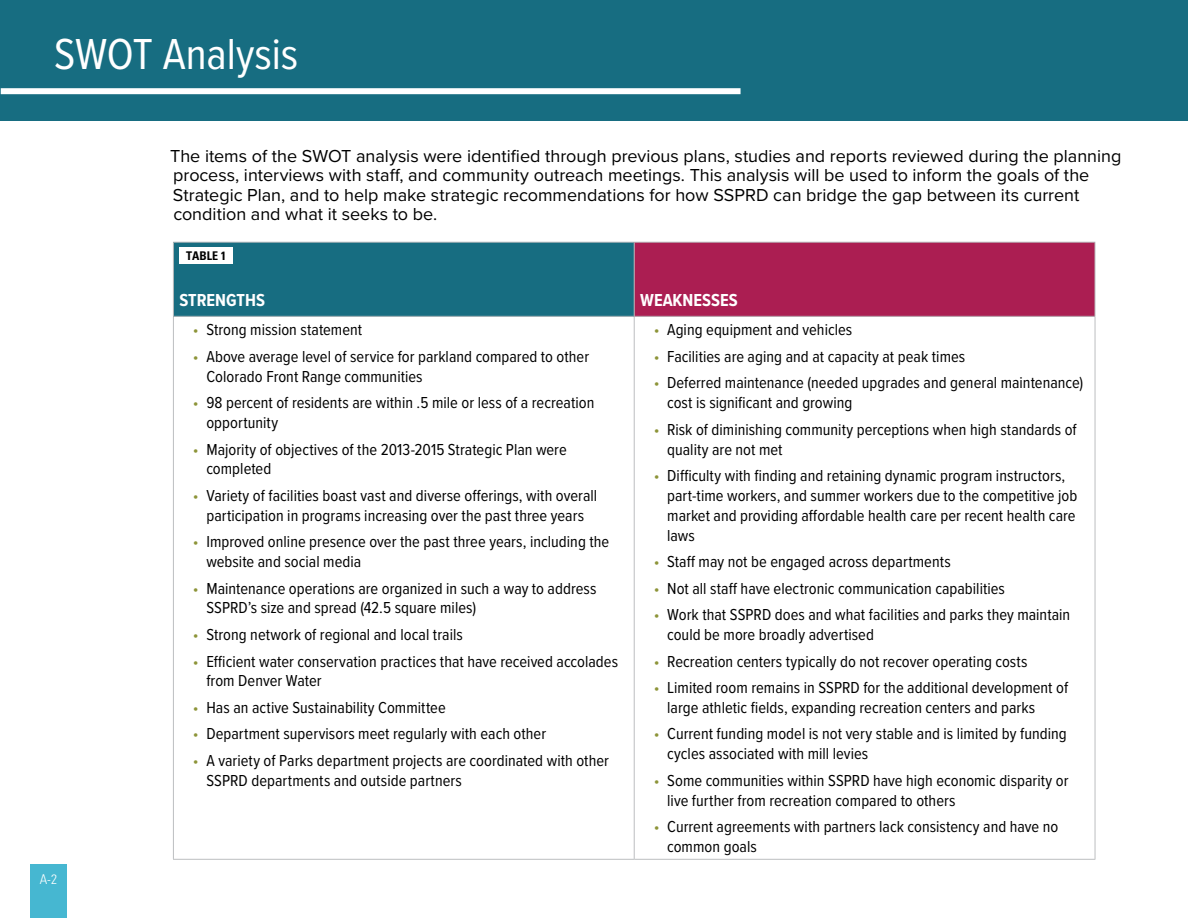
<style>
.page{position:relative;width:1188px;height:918px;background:#fff}
.page>*{position:absolute;margin:0;border:0;box-sizing:border-box;transform-origin:0 0}
.t1{font:45px "Proxima Nova Cond";color:#fff}
.t2{font:18px/19.5px "Proxima Nova";color:#000}
.t3{font:700 18px "Proxima Nova Cond";color:#fff}
.t4{font:16.5px/19.8px "Proxima Nova Cond";color:#000}
.t5{font:300 condensed 13.5px "Univers";color:#fff}
.t6{font:700 condensed 12px "Univers";color:#000}
.s1{color:#8d9438}
</style>
<div class="page">
<div style="left:0;top:0;width:1188px;height:121px;background:#176d81"></div>
<div style="left:1px;top:88px;width:740px;height:6px;background:#fff"></div>
<div style="left:173px;top:242px;width:461px;height:74px;background:#176d81"></div>
<div style="left:634px;top:242px;width:461px;height:74px;background:#ab1e52"></div>
<hr style="left:173px;top:242px;width:461px;height:1px;background:#bcbec0">
<hr style="left:173px;top:243px;width:1px;height:73px;background:#bcbec0">
<hr style="left:173px;top:316px;width:461px;height:1px;background:#bcbec0">
<hr style="left:173px;top:317px;width:1px;height:542px;background:#bcbec0">
<hr style="left:634px;top:242px;width:461px;height:1px;background:#bcbec0">
<hr style="left:634px;top:243px;width:1px;height:73px;background:#bcbec0">
<hr style="left:1095px;top:243px;width:1px;height:73px;background:#bcbec0">
<hr style="left:634px;top:316px;width:461px;height:1px;background:#bcbec0">
<hr style="left:634px;top:317px;width:1px;height:542px;background:#bcbec0">
<hr style="left:1095px;top:317px;width:1px;height:542px;background:#bcbec0">
<hr style="left:173px;top:859px;width:461px;height:1px;background:#bcbec0">
<hr style="left:634px;top:859px;width:461px;height:1px;background:#bcbec0">
<div style="left:180px;top:248px;width:53px;height:16px;background:#fff"></div>
<div style="left:30px;top:864px;width:37px;height:54px;background:#46b7d1"></div>
<h1 class="t1" style="left:54px;top:20px;width:246px">SWOT Analysis</h1>
<p class="t2" style="left:170px;top:145px;width:953px">The items of the SWOT analysis were identified through previous plans, studies and reports reviewed during the planning process, interviews with staff, and community outreach meetings. This analysis will be used to inform the goals of the Strategic Plan, and to help make strategic recommendations for how SSPRD can bridge the gap between its current condition and what it seeks to be.</p>
<p class="t6" style="left:186px;top:249px;width:41px">Table 1</p>
<p class="t5" style="left:40px;top:871px;width:19px">A-2</p>
<p class="t3" style="left:179px;top:286px;width:87px">STRENGTHS</p>
<p class="t3" style="left:640px;top:286px;width:99px">WEAKNESSES</p>
<p class="t4" style="left:193px;top:319px;width:171px"><span class="s1">•</span> Strong mission statement</p>
<p class="t4" style="left:206px;top:346px;width:384px;text-indent:-13px"><span class="s1">•</span> Above average level of service for parkland compared to other<br>Colorado Front Range communities</p>
<p class="t4" style="left:206px;top:392px;width:390px;text-indent:-13px"><span class="s1">•</span> 98 percent of residents are within .5 mile or less of a recreation opportunity</p>
<p class="t4" style="left:206px;top:439px;width:362px;text-indent:-13px"><span class="s1">•</span> Majority of objectives of the 2013-2015 Strategic Plan were completed</p>
<p class="t4" style="left:193px;top:485px;width:406px;text-align:center"><span class="s1">•</span> Variety of facilities boast vast and diverse offerings, with overall participation in programs increasing over the past three years</p>
<p class="t4" style="left:206px;top:531px;width:404px;text-indent:-13px"><span class="s1">•</span> Improved online presence over the past three years, including the website and social media</p>
<p class="t4" style="left:206px;top:578px;width:392px;text-indent:-13px"><span class="s1">•</span> Maintenance operations are organized in such a way to address<br>SSPRD’s size and spread (42.5 square miles)</p>
<p class="t4" style="left:193px;top:624px;width:271px"><span class="s1">•</span> Strong network of regional and local trails</p>
<p class="t4" style="left:206px;top:650px;width:413px;text-indent:-13px"><span class="s1">•</span> Efficient water conservation practices that have received accolades from Denver Water</p>
<p class="t4" style="left:193px;top:697px;width:254px"><span class="s1">•</span> Has an active Sustainability Committee</p>
<p class="t4" style="left:193px;top:723px;width:355px"><span class="s1">•</span> Department supervisors meet regularly with each other</p>
<p class="t4" style="left:206px;top:750px;width:404px;text-indent:-13px"><span class="s1">•</span> A variety of Parks department projects are coordinated with other<br>SSPRD departments and outside partners</p>
<p class="t4" style="left:654px;top:319px;width:200px"><span class="s1">•</span> Aging equipment and vehicles</p>
<p class="t4" style="left:654px;top:346px;width:313px"><span class="s1">•</span> Facilities are aging and at capacity at peak times</p>
<p class="t4" style="left:667px;top:372px;width:418px;text-indent:-13px"><span class="s1">•</span> Deferred maintenance (needed upgrades and general maintenance) cost is significant and growing</p>
<p class="t4" style="left:667px;top:419px;width:411px;text-indent:-13px"><span class="s1">•</span> Risk of diminishing community perceptions when high standards of quality are not met</p>
<p class="t4" style="left:667px;top:465px;width:412px;text-indent:-13px"><span class="s1">•</span> Difficulty with finding and retaining dynamic program instructors, part-time workers, and summer workers due to the competitive job market and providing affordable health care per recent health care laws</p>
<p class="t4" style="left:654px;top:551px;width:299px"><span class="s1">•</span> Staff may not be engaged across departments</p>
<p class="t4" style="left:654px;top:578px;width:353px"><span class="s1">•</span> Not all staff have electronic communication capabilities</p>
<p class="t4" style="left:667px;top:604px;width:405px;text-indent:-13px"><span class="s1">•</span> Work that SSPRD does and what facilities and parks they maintain could be more broadly advertised</p>
<p class="t4" style="left:654px;top:650px;width:375px"><span class="s1">•</span> Recreation centers typically do not recover operating costs</p>
<p class="t4" style="left:667px;top:677px;width:402px;text-indent:-13px"><span class="s1">•</span> Limited room remains in SSPRD for the additional development of large athletic fields, expanding recreation centers and parks</p>
<p class="t4" style="left:667px;top:723px;width:401px;text-indent:-13px"><span class="s1">•</span> Current funding model is not very stable and is limited by funding cycles associated with mill levies</p>
<p class="t4" style="left:667px;top:770px;width:403px;text-indent:-13px"><span class="s1">•</span> Some communities within SSPRD have high economic disparity or live further from recreation compared to others</p>
<p class="t4" style="left:667px;top:816px;width:393px;text-indent:-13px"><span class="s1">•</span> Current agreements with partners lack consistency and have no common goals</p>
</div>
